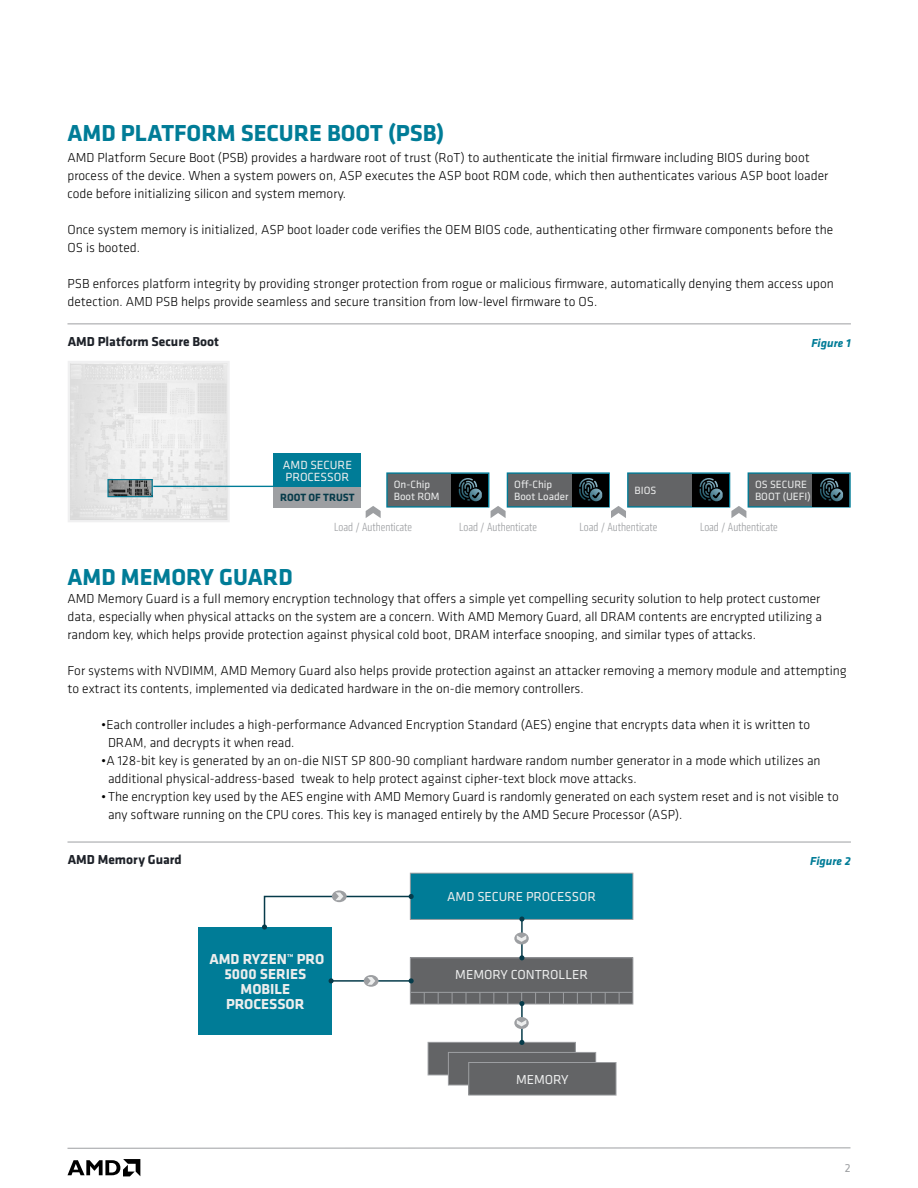
<style>
.page{position:relative;width:918px;height:1188px;background:#fff}
.page>*{position:absolute;margin:0;border:0;box-sizing:border-box;transform-origin:0 0}
.H1_-_Left_-_Teal{font:700 24px "Klavika";color:#007c97}
.Table_Header_-_Cente{font:700 15px/15px "Klavika";color:#eceded;text-align:center}
.BC1_-_Blk{font:300 13.5px/18px "Klavika";color:#000}
.Bullet_Highlights{font:300 13.5px/18px "Klavika";color:#000}
.Table_Header_-_Cente-2{font:13.5px "Klavika";color:#eceded}
.H6_-_Left_-_Blk{font:700 13.5px "Klavika";color:#1e2229}
.Table_Header_-_Cente-3{font:300 condensed 12.3px "Klavika";color:#9d9fa2}
.Table_Header_-_Cente-4{font:12.3px/12.3px "Klavika";color:#eceded}
.BC2_Header_-_Teal{font:italic 700 12px "Klavika";color:#007c97}
.t1{font:12px "Klavika";color:#9d9fa2}
.Table_Header_-_Cente-5{font:10.95px/11.6px "Klavika";color:#eceded}
.Table_Header_-_Cente-6{font:700 10.95px "Klavika";color:#063b4a}
</style>
<div class="page">
<svg style="left:67px;top:1159px;width:73px;height:17px"></svg>
<hr style="left:68px;top:1147px;width:783px;height:2px;background:#9d9fa2">
<div style="left:274px;top:487px;width:87px;height:21px;background:#9d9fa2"></div>
<div style="left:274px;top:453px;width:87px;height:34px;background:#007c97"></div>
<img style="left:71px;top:364px;width:156px;height:155px">
<svg style="left:109px;top:481px;width:42px;height:14px"></svg>
<div style="left:107px;top:479px;width:46px;height:18px;border:1px solid #007c97"></div>
<hr style="left:153px;top:486px;width:121px;height:1px;background:#007c97">
<div style="left:748px;top:473px;width:102px;height:34px;background:#636466"></div>
<div style="left:748px;top:472px;width:103px;height:36px;border:1px solid #007c97"></div>
<div style="left:813px;top:474px;width:36px;height:32px;background:#000"></div>
<svg style="left:820px;top:478px;width:23px;height:23px"></svg>
<div style="left:628px;top:473px;width:102px;height:34px;background:#636466"></div>
<div style="left:627px;top:472px;width:103px;height:36px;border:1px solid #007c97"></div>
<div style="left:692px;top:474px;width:37px;height:32px;background:#000"></div>
<svg style="left:700px;top:478px;width:23px;height:23px"></svg>
<div style="left:507px;top:473px;width:102px;height:34px;background:#636466"></div>
<div style="left:507px;top:472px;width:103px;height:36px;border:1px solid #007c97"></div>
<div style="left:572px;top:474px;width:36px;height:32px;background:#000"></div>
<svg style="left:579px;top:478px;width:23px;height:23px"></svg>
<div style="left:387px;top:473px;width:102px;height:34px;background:#636466"></div>
<div style="left:386px;top:472px;width:103px;height:36px;border:1px solid #007c97"></div>
<div style="left:452px;top:474px;width:36px;height:32px;background:#000"></div>
<svg style="left:459px;top:478px;width:23px;height:23px"></svg>
<svg style="left:366px;top:506px;width:15px;height:12px"></svg>
<svg style="left:491px;top:506px;width:15px;height:12px"></svg>
<svg style="left:611px;top:506px;width:15px;height:12px"></svg>
<svg style="left:731px;top:506px;width:15px;height:12px"></svg>
<hr style="left:68px;top:324px;width:783px;height:1px;background:#9d9fa2">
<div style="left:410px;top:873px;width:223px;height:46px;background:#007c97"></div>
<div style="left:410px;top:873px;width:223px;height:47px;border:1px solid #9d9fa2"></div>
<div style="left:410px;top:958px;width:223px;height:46px;background:#636466"></div>
<div style="left:410px;top:957px;width:223px;height:47px;border:1px solid #9d9fa2"></div>
<div style="left:428px;top:1042px;width:147px;height:33px;background:#636466"></div>
<div style="left:428px;top:1042px;width:148px;height:33px;border:1px solid #9d9fa2"></div>
<div style="left:448px;top:1052px;width:148px;height:33px;background:#636466"></div>
<div style="left:448px;top:1052px;width:148px;height:33px;border:1px solid #9d9fa2"></div>
<div style="left:469px;top:1063px;width:147px;height:32px;background:#636466"></div>
<div style="left:468px;top:1062px;width:148px;height:33px;border:1px solid #9d9fa2"></div>
<div style="left:199px;top:927px;width:133px;height:108px;background:#007c97"></div>
<hr style="left:331px;top:980px;width:80px;height:2px;background:#063b4a">
<svg style="left:329px;top:978px;width:5px;height:5px"></svg>
<svg style="left:409px;top:978px;width:5px;height:5px"></svg>
<hr style="left:521px;top:919px;width:2px;height:39px;background:#063b4a">
<svg style="left:519px;top:916px;width:5px;height:6px"></svg>
<svg style="left:519px;top:955px;width:5px;height:5px"></svg>
<hr style="left:411px;top:992px;width:221px;height:1px;background:#9d9fa2">
<hr style="left:521px;top:1004px;width:2px;height:38px;background:#063b4a">
<svg style="left:519px;top:993px;width:5px;height:13px"></svg>
<svg style="left:519px;top:1040px;width:5px;height:5px"></svg>
<svg style="left:514px;top:932px;width:15px;height:12px"></svg>
<svg style="left:517px;top:935px;width:9px;height:7px"></svg>
<svg style="left:514px;top:1017px;width:15px;height:12px"></svg>
<svg style="left:517px;top:1020px;width:9px;height:6px"></svg>
<svg style="left:332px;top:890px;width:15px;height:12px"></svg>
<svg style="left:262px;top:892px;width:152px;height:38px"></svg>
<svg style="left:364px;top:975px;width:15px;height:12px"></svg>
<svg style="left:367px;top:977px;width:8px;height:8px"></svg>
<hr style="left:68px;top:842px;width:783px;height:1px;background:#9d9fa2">
<p class="H1_-_Left_-_Teal" style="left:68px;top:116px;width:378px">AMD PLATFORM SECURE BOOT (PSB)</p>
<p class="BC1_-_Blk" style="left:68px;top:148px;width:762px">AMD Platform Secure Boot (PSB) provides a hardware root of trust (RoT) to authenticate the initial firmware including BIOS during boot process of the device. When a system powers on, ASP executes the ASP boot ROM code, which then authenticates various ASP boot loader code before initializing silicon and system memory.</p>
<p class="BC1_-_Blk" style="left:68px;top:220px;width:767px">Once system memory is initialized, ASP boot loader code verifies the OEM BIOS code, authenticating other firmware components before the<br>OS is booted.</p>
<p class="BC1_-_Blk" style="left:68px;top:274px;width:768px">PSB enforces platform integrity by providing stronger protection from rogue or malicious firmware, automatically denying them access upon detection. AMD PSB helps provide seamless and secure transition from low-level firmware to OS.</p>
<p class="H6_-_Left_-_Blk" style="left:68px;top:332px;width:153px">AMD Platform Secure Boot</p>
<p class="BC2_Header_-_Teal" style="left:811px;top:334px;width:41px">Figure 1</p>
<p class="Table_Header_-_Cente-4" style="left:283px;top:458px;width:71px">AMD SECURE<br>PROCESSOR</p>
<p class="Table_Header_-_Cente-5" style="left:514px;top:479px;width:56px">Off-Chip<br>Boot Loader</p>
<p class="Table_Header_-_Cente-5" style="left:394px;top:479px;width:47px">On-Chip<br>Boot ROM</p>
<p class="Table_Header_-_Cente-3" style="left:334px;top:520px;width:79px">Load / Authenticate</p>
<p class="Table_Header_-_Cente-3" style="left:459px;top:520px;width:79px">Load / Authenticate</p>
<p class="Table_Header_-_Cente-3" style="left:580px;top:520px;width:79px">Load / Authenticate</p>
<p class="Table_Header_-_Cente-3" style="left:700px;top:520px;width:79px">Load / Authenticate</p>
<p class="Table_Header_-_Cente-5" style="left:755px;top:479px;width:54px">OS SECURE</p>
<p class="Table_Header_-_Cente-5" style="left:755px;top:490px;width:57px">BOOT (UEFI)</p>
<p class="Table_Header_-_Cente-5" style="left:635px;top:484px;width:23px">BIOS</p>
<p class="Table_Header_-_Cente-6" style="left:280px;top:490px;width:76px">ROOT OF TRUST</p>
<p class="H1_-_Left_-_Teal" style="left:68px;top:560px;width:227px">AMD MEMORY GUARD</p>
<p class="BC1_-_Blk" style="left:68px;top:589px;width:756px;text-align:justify">AMD Memory Guard is a full memory encryption technology that offers a simple yet compelling security solution to help protect customer data, especially when physical attacks on the system are a concern. With AMD Memory Guard, all DRAM contents are encrypted utilizing a random key, which helps provide protection against physical cold boot, DRAM interface snooping, and similar types of attacks.</p>
<p class="BC1_-_Blk" style="left:68px;top:661px;width:781px">For systems with NVDIMM, AMD Memory Guard also helps provide protection against an attacker removing a memory module and attempting to extract its contents, implemented via dedicated hardware in the on-die memory controllers.</p>
<p class="Bullet_Highlights" style="left:108px;top:715px;width:704px;text-indent:-7px">•Each controller includes a high-performance Advanced Encryption Standard (AES) engine that encrypts data when it is written to<br>DRAM, and decrypts it when read.</p>
<p class="Bullet_Highlights" style="left:108px;top:751px;width:714px;text-indent:-7px">•A 128-bit key is generated by an on-die NIST SP 800-90 compliant hardware random number generator in a mode which utilizes an additional physical-address-based tweak to help protect against cipher-text block move attacks.</p>
<p class="Bullet_Highlights" style="left:108px;top:787px;width:732px;text-indent:-7px">•The encryption key used by the AES engine with AMD Memory Guard is randomly generated on each system reset and is not visible to any software running on the CPU cores. This key is managed entirely by the AMD Secure Processor (ASP).</p>
<p class="H6_-_Left_-_Blk" style="left:68px;top:850px;width:116px">AMD Memory Guard</p>
<p class="BC2_Header_-_Teal" style="left:810px;top:853px;width:42px">Figure 2</p>
<p class="Table_Header_-_Cente" style="left:209px;top:951px;width:116px">AMD RYZEN™ PRO<br>5000 SERIES<br>MOBILE<br>PROCESSOR</p>
<p class="Table_Header_-_Cente-2" style="left:447px;top:888px;width:150px">AMD SECURE PROCESSOR</p>
<p class="Table_Header_-_Cente-2" style="left:455px;top:966px;width:134px">MEMORY CONTROLLER</p>
<p class="Table_Header_-_Cente-2" style="left:516px;top:1071px;width:54px">MEMORY</p>
<p class="t1" style="left:845px;top:1160px;width:7px">2</p>
</div>
